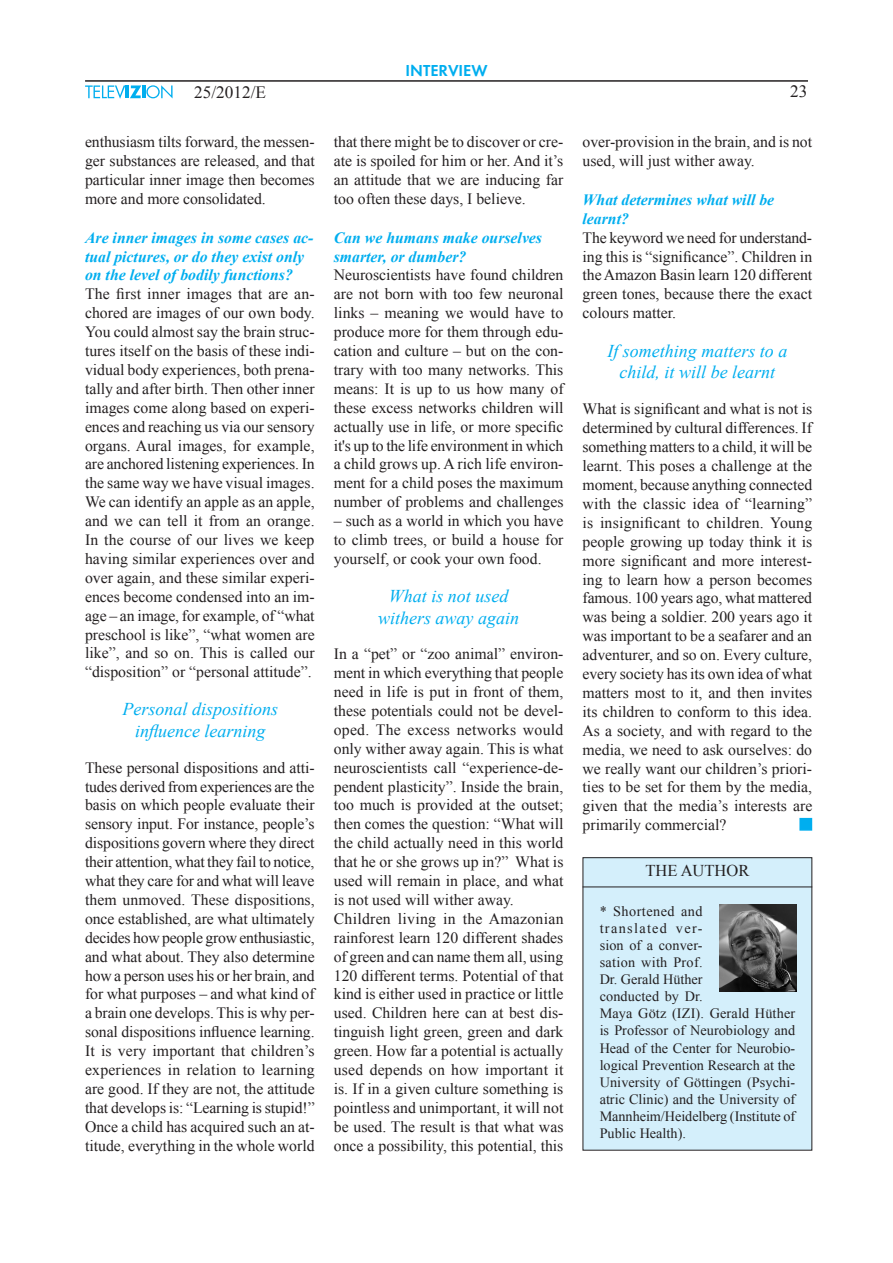
<style>
.page{position:relative;width:893px;height:1263px;background:#fff}
.page>*{position:absolute;margin:0;border:0;box-sizing:border-box;transform-origin:0 0}
.t1{font:italic 18px/21.6px "Times New Roman";color:#00aeef;text-align:center}
.t2{font:17.25px "Times New Roman";color:#231f20}
.t3{font:16.5px "Futura Demi E";color:#00aeef}
.t4{font:16.5px "Times New Roman";color:#231f20}
.t5{font:15.75px/18.9px "Times New Roman";color:#231f20;text-align:justify}
.t6{font:italic 700 15.75px/18.9px "Times New Roman";color:#00aeef}
.t7{font:14.25px/17.1px "Times New Roman";color:#231f20}
</style>
<div class="page">
<hr style="left:85px;top:80px;width:723px;height:2px;background:#231f20">
<svg style="left:85px;top:85px;width:88px;height:14px"></svg>
<div style="left:799px;top:818px;width:13px;height:13px;background:#00aeef;border:2px solid #00aeef"></div>
<div style="left:583px;top:858px;width:229px;height:292px;background:#d4effb"></div>
<hr style="left:583px;top:886px;width:229px;height:1px;background:#231f20">
<img style="left:720px;top:904px;width:77px;height:87px">
<p class="t2" style="left:194px;top:81px;width:73px">25/2012/E</p>
<p class="t5" style="left:85px;top:132px;width:231px">enthusiasm tilts forward, the messen&shy;ger substances are released, and that particular inner image then becomes more and more consolidated.</p>
<p class="t6" style="left:85px;top:227px;width:230px">Are inner images in some cases ac&shy;tual pictures, or do they exist only on the level of bodily functions?</p>
<p class="t5" style="left:85px;top:284px;width:231px">The first inner images that are an&shy;chored are images of our own body.<br>You could almost say the brain struc&shy;tures itself on the basis of these indi&shy;vidual body experiences, both prena&shy;tally and after birth. Then other inner images come along based on experi&shy;ences and reaching us via our sensory organs. Aural images, for example, are anchored listening experiences. In the same way we have visual images.<br>We can identify an apple as an apple, and we can tell it from an orange.<br>In the course of our lives we keep having similar experiences over and over again, and these similar experi&shy;ences become condensed into an im&shy;age – an image, for example, of “what preschool is like”, “what women are like”, and so on. This is called our “disposition” or “personal attitude”.</p>
<p class="t1" style="left:123px;top:698px;width:157px">Personal dispositions influence learning</p>
<p class="t5" style="left:85px;top:758px;width:231px">These personal dispositions and atti&shy;tudes derived from experiences are the basis on which people evaluate their sensory input. For instance, people’s dispositions govern where they direct their attention, what they fail to notice, what they care for and what will leave them unmoved. These dispositions, once established, are what ultimately decides how people grow enthusiastic, and what about. They also determine how a person uses his or her brain, and for what purposes – and what kind of a brain one develops. This is why per&shy;sonal dispositions influence learning.<br>It is very important that children’s experiences in relation to learning are good. If they are not, the attitude that develops is: “Learning is stupid!” Once a child has acquired such an at&shy;titude, everything in the whole world</p>
<p class="t3" style="left:406px;top:60px;width:84px">INTERVIEW</p>
<p class="t5" style="left:334px;top:132px;width:231px">that there might be to discover or cre&shy;ate is spoiled for him or her. And it’s an attitude that we are inducing far too often these days, I believe.</p>
<p class="t6" style="left:334px;top:227px;width:210px">Can we humans make ourselves smarter, or dumber?</p>
<p class="t5" style="left:334px;top:265px;width:231px">Neuroscientists have found children are not born with too few neuronal links – meaning we would have to produce more for them through edu&shy;cation and culture – but on the con&shy;trary with too many networks. This means: It is up to us how many of these excess networks children will actually use in life, or more specific it's up to the life environment in which a child grows up. A rich life environ&shy;ment for a child poses the maximum number of problems and challenges</p>
<p class="t5" style="left:334px;top:511px;width:231px">– such as a world in which you have to climb trees, or build a house for yourself, or cook your own food.</p>
<p class="t1" style="left:378px;top:585px;width:143px">What is not used withers away again</p>
<p class="t5" style="left:334px;top:644px;width:231px;text-align:left">In a “pet” or “zoo animal” environ&shy;ment in which everything that people need in life is put in front of them, these potentials could not be devel&shy;oped. The excess networks would only wither away again. This is what neuroscientists call “experience-de&shy;pendent plasticity”. Inside the brain, too much is provided at the outset; then comes the question: “What will the child actually need in this world that he or she grows up in?” What is used will remain in place, and what is not used will wither away.<br>Children living in the Amazonian rainforest learn 120 different shades of green and can name them all, using 120 different terms. Potential of that kind is either used in practice or little used. Children here can at best dis&shy;tinguish light green, green and dark green. How far a potential is actually used depends on how important it is. If in a given culture something is pointless and unimportant, it will not be used. The result is that what was once a possibility, this potential, this</p>
<p class="t2" style="left:790px;top:79px;width:19px">23</p>
<p class="t5" style="left:583px;top:132px;width:231px">over-provision in the brain, and is not used, will just wither away.</p>
<p class="t6" style="left:583px;top:190px;width:193px">What determines what will be learnt?</p>
<p class="t5" style="left:583px;top:228px;width:231px">The keyword we need for understand&shy;ing this is “significance”. Children in the Amazon Basin learn 120 different green tones, because there the exact colours matter.</p>
<p class="t1" style="left:607px;top:340px;width:181px">If something matters to a child, it will be learnt</p>
<p class="t5" style="left:583px;top:399px;width:231px">What is significant and what is not is determined by cultural differences. If something matters to a child, it will be learnt. This poses a challenge at the moment, because anything connected with the classic idea of “learning” is insignificant to children. Young people growing up today think it is more significant and more interest&shy;ing to learn how a person becomes famous. 100 years ago, what mattered was being a soldier. 200 years ago it was important to be a seafarer and an adventurer, and so on. Every culture, every society has its own idea of what matters most to it, and then invites its children to conform to this idea.<br>As a society, and with regard to the media, we need to ask ourselves: do we really want our children’s priori&shy;ties to be set for them by the media, given that the media’s interests are primarily commercial?</p>
<p class="t4" style="left:645px;top:859px;width:12px">the</p>
<p class="t4" style="left:681px;top:859px;width:36px">autho</p>
<p class="t4" style="left:738px;top:859px;width:13px">r</p>
<p class="t7" style="left:600px;top:902px;width:197px">* Shortened and<br>translated ver-<br>sion of a conver-<br>sation with Prof.<br>Dr. Gerald Hüther<br>conducted by Dr.<br>Maya Götz (IZI). Gerald Hüther is Professor of Neurobiology and<br>Head of the Center for Neurobio&shy;logical Prevention Research at the<br>University of Göttingen (Psychi&shy;atric Clinic) and the University of<br>Mannheim/Heidelberg (Institute of<br>Public Health).</p>
</div>
